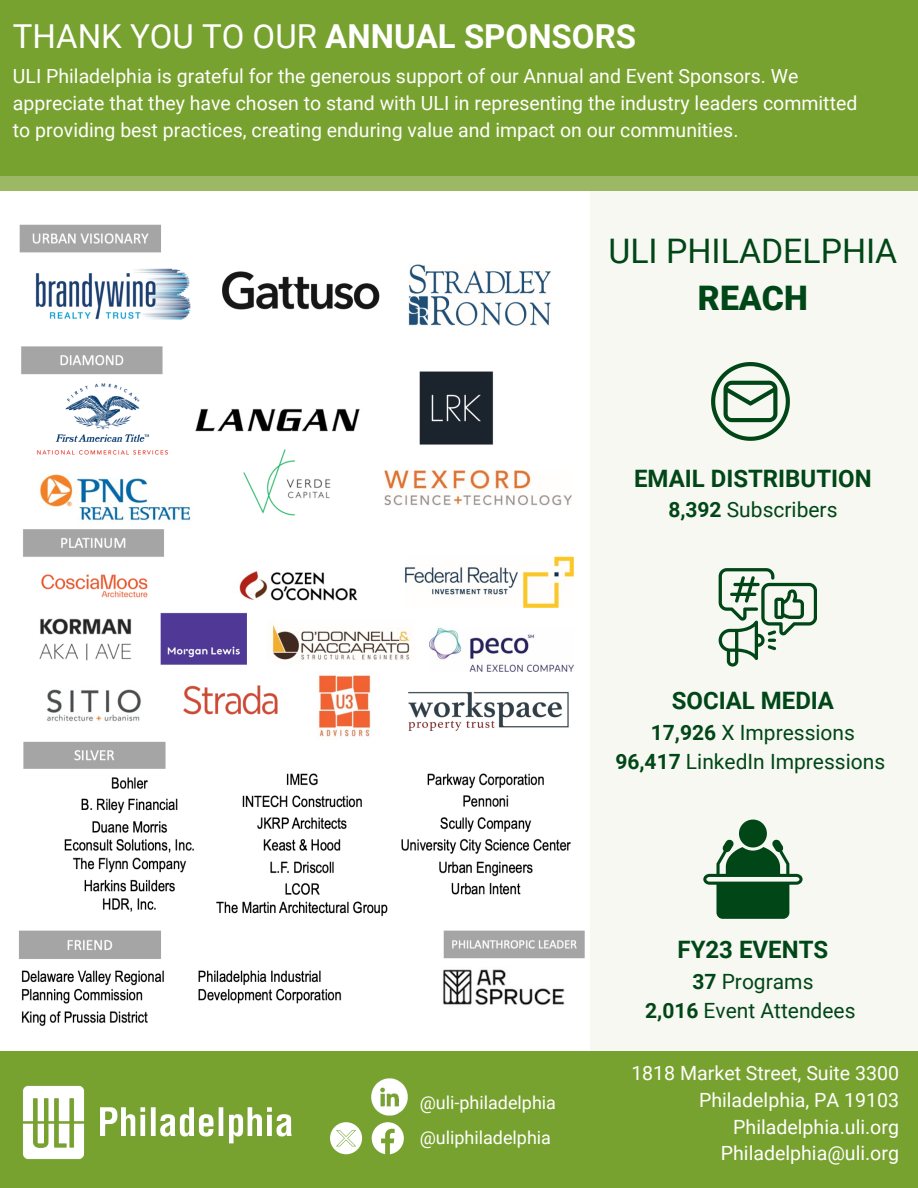
<style>
.page{position:relative;width:918px;height:1188px;background:#fff}
.page>*{position:absolute;margin:0;border:0;box-sizing:border-box;transform-origin:0 0}
.t1{font:33.9px/47.2px "Roboto";color:#004617;text-align:center}
.t2{font:700 33px "Roboto";color:#fff}
.t3{font:700 24px "Roboto";color:#004617}
.t4{font:21px/29.2px "Roboto";color:#004617;text-align:center}
.t5{font:19.65px/26.8px "Roboto";color:#fff;text-align:right}
.t6{font:19.5px/27px "Roboto";color:#fff}
.t7{font:18px "Roboto";color:#fff}
.s1{font-weight:400}
.s2{font-weight:900}
.s3{font-weight:700}
</style>
<div class="page">
<img style="left:19px;top:224px;width:566px;height:802px">
<div style="left:0;top:0;width:918px;height:191px;background:#9cb865"></div>
<div style="left:0;top:0;width:918px;height:176px;background:#78a22f"></div>
<div style="left:0;top:1051px;width:918px;height:137px;background:#78a22f"></div>
<div style="left:590px;top:191px;width:328px;height:871px;background:#f6f8f1"></div>
<svg style="left:711px;top:362px;width:79px;height:79px"></svg>
<svg style="left:719px;top:568px;width:98px;height:99px"></svg>
<svg style="left:703px;top:820px;width:99px;height:99px"></svg>
<img style="left:22px;top:1085px;width:270px;height:75px">
<svg style="left:372px;top:1122px;width:32px;height:32px"></svg>
<img style="left:371px;top:1078px;width:37px;height:38px">
<svg style="left:330px;top:1122px;width:32px;height:32px"></svg>
<h2 class="t2" style="left:13px;top:17px;width:625px"><span class="s1">THANK YOU TO OUR</span> ANNUAL SPONSORS</h2>
<p class="t6" style="left:13px;top:63px;width:846px">ULI Philadelphia is grateful for the generous support of our Annual and Event Sponsors. We appreciate that they have chosen to stand with ULI in representing the industry leaders committed to providing best practices, creating enduring value and impact on our communities.</p>
<h3 class="t1" style="left:608px;top:228px;width:290px">ULI PHILADELPHIA<br><span class="s2">REACH</span></h3>
<p class="t3" style="left:634px;top:464px;width:239px">EMAIL DISTRIBUTION</p>
<p class="t4" style="left:668px;top:495px;width:171px"><span class="s3">8,392</span> Subscribers</p>
<h3 class="t3" style="left:672px;top:687px;width:164px">SOCIAL MEDIA</h3>
<h3 class="t4" style="left:615px;top:718px;width:271px"><span class="s3">17,926</span> X Impressions<br><span class="s3">96,417</span> LinkedIn Impressions</h3>
<p class="t7" style="left:420px;top:1092px;width:138px">@uli-philadelphia</p>
<p class="t7" style="left:420px;top:1127px;width:133px">@uliphiladelphia</p>
<p class="t3" style="left:678px;top:936px;width:152px">FY23 EVENTS</p>
<p class="t4" style="left:645px;top:967px;width:212px"><span class="s3">37</span> Programs<br><span class="s3">2,016</span> Event Attendees</p>
<p class="t5" style="left:631px;top:1060px;width:269px">1818 Market Street, Suite 3300<br>Philadelphia, PA 19103<br>Philadelphia.uli.org<br>Philadelphia@uli.org</p>
</div>
